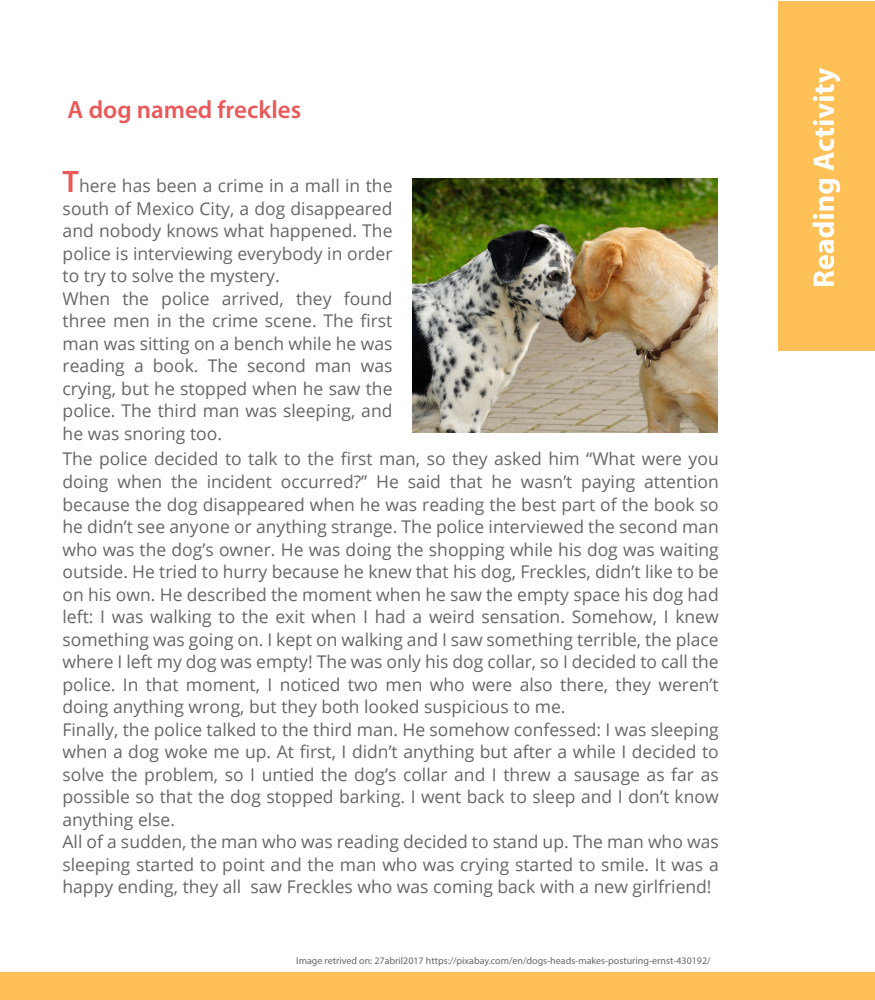
<style>
.page{position:relative;width:875px;height:1000px;background:#fff}
.page>*{position:absolute;margin:0;border:0;box-sizing:border-box;transform-origin:0 0}
.t1{font:600 25px "Myriad Pro";color:#ea5859}
.t2{font:17.5px/22.5px "Open Sans";color:#666}
.t3{font:10px "Myriad Pro";color:#666}
.s1{font-family:"Myriad Pro";font-weight:600;font-size:31.25px;color:#ea5859}
</style>
<div class="page">
<div style="left:779px;top:1px;width:96px;height:350px;background:#ffc057"></div>
<svg style="left:813px;top:179px;width:27px;height:107px"></svg>
<svg style="left:813px;top:68px;width:28px;height:103px"></svg>
<div style="left:0;top:972px;width:875px;height:28px;background:#ffc057"></div>
<img style="left:413px;top:179px;width:304px;height:253px">
<h1 class="t1" style="left:68px;top:94px;width:235px">A dog named freckles</h1>
<p class="t2" style="left:63px;top:174px;width:331px"><span class="s1">T</span>here has been a crime in a mall in the south of Mexico City, a dog disappeared and nobody knows what happened. The police is interviewing everybody in order to try to solve the mystery.<br>When the police arrived, they found three men in the crime scene. The first man was sitting on a bench while he was reading a book. The second man was crying, but he stopped when he saw the police. The third man was sleeping, and he was snoring too.</p>
<p class="t2" style="left:63px;top:447px;width:658px">The police decided to talk to the first man, so they asked him “What were you doing when the incident occurred?” He said that he wasn’t paying attention because the dog disappeared when he was reading the best part of the book so he didn’t see anyone or anything strange. The police interviewed the second man who was the dog’s owner. He was doing the shopping while his dog was waiting outside. He tried to hurry because he knew that his dog, Freckles, didn’t like to be on his own. He described the moment when he saw the empty space his dog had left: I was walking to the exit when I had a weird sensation. Somehow, I knew something was going on. I kept on walking and I saw something terrible, the place where I left my dog was empty! The was only his dog collar, so I decided to call the police. In that moment, I noticed two men who were also there, they weren’t doing anything wrong, but they both looked suspicious to me.<br>Finally, the police talked to the third man. He somehow confessed: I was sleeping when a dog woke me up. At first, I didn’t anything but after a while I decided to solve the problem, so I untied the dog’s collar and I threw a sausage as far as possible so that the dog stopped barking. I went back to sleep and I don’t know anything else.<br>All of a sudden, the man who was reading decided to stand up. The man who was sleeping started to point and the man who was crying started to smile. It was a happy ending, they all saw Freckles who was coming back with a new girlfriend!</p>
<p class="t3" style="left:296px;top:955px;width:416px">Image retrived on: 27abril2017 https://pixabay.com/en/dogs-heads-makes-posturing-ernst-430192/</p>
</div>
